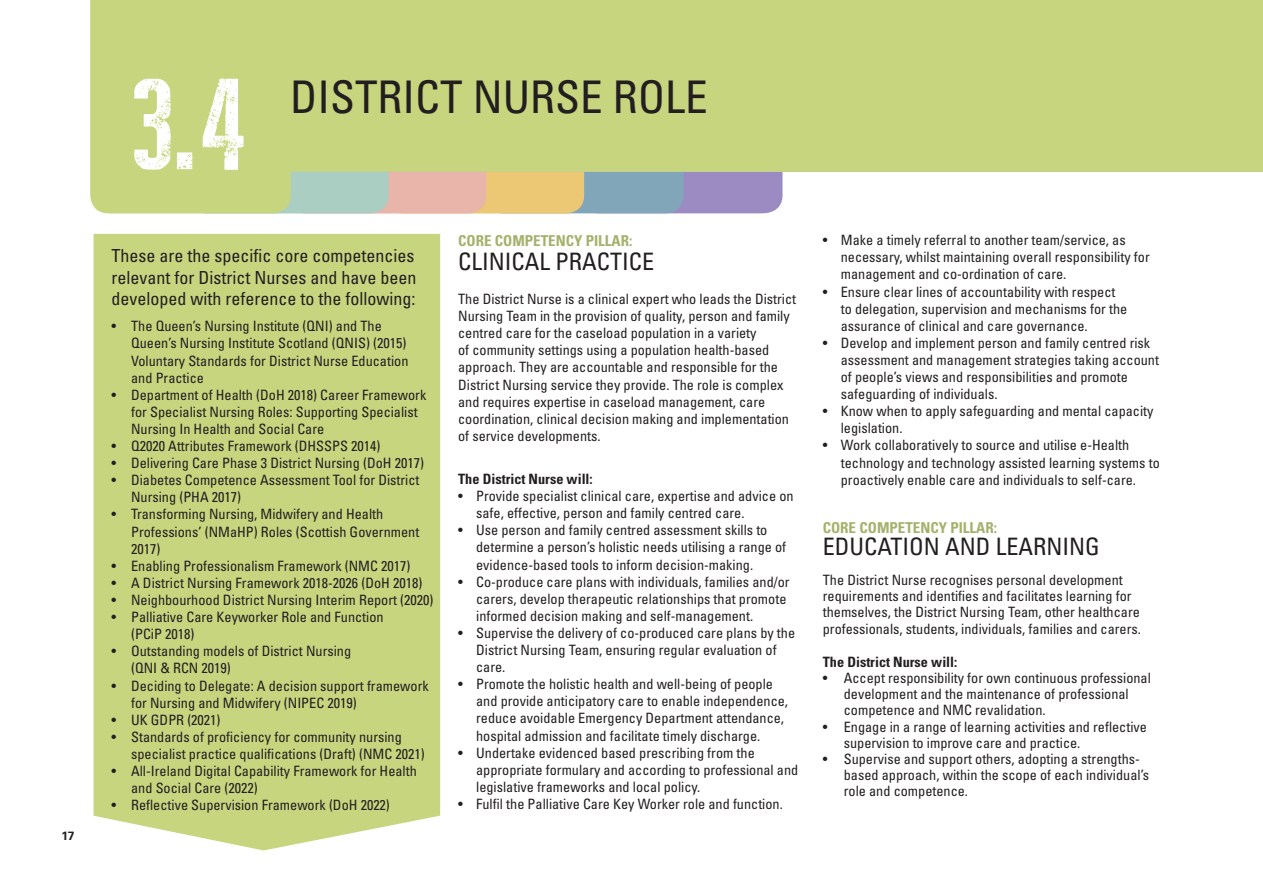
<style>
.page{position:relative;width:1263px;height:893px;background:#fff}
.page>*{position:absolute;margin:0;border:0;box-sizing:border-box;transform-origin:0 0}
.t1{font:127.5px "New Press Eroded";color:#fff}
.t2{font:condensed 45px "Univers";color:#231f20}
.t3{font:condensed 24px "Univers";color:#231f20}
.t4{font:condensed 18px/21.6px "Univers";color:#231f20;text-align:justify}
.t5{font:700 condensed 15px "Univers";color:#a5b16b}
.t6{font:condensed 14.25px/17.1px "Univers";color:#231f20}
.t7{font:700 condensed 14.25px "Univers";color:#231f20}
.t8{font:700 12px "Univers";color:#231f20}
</style>
<div class="page">
<div style="left:94px;top:234px;width:346px;height:616px;background:#c8d57f"></div>
<svg style="left:90px;top:0;width:1173px;height:213px;background:#cbd58c"></svg>
<p class="t8" style="left:62px;top:829px;width:14px">17</p>
<h1 class="t1" style="left:132px;top:59px;width:115px">3.4</h1>
<h2 class="t2" style="left:290px;top:68px;width:419px">DISTRICT NURSE ROLE</h2>
<p class="t4" style="left:112px;top:245px;width:306px">These are the specific core competencies relevant for District Nurses and have been developed with reference to the following:</p>
<p class="t6" style="left:131px;top:318px;width:279px;text-indent:-19px">• The Queen’s Nursing Institute (QNI) and The Queen’s Nursing Institute Scotland (QNIS) (2015)<br>Voluntary Standards for District Nurse Education and Practice</p>
<p class="t6" style="left:131px;top:386px;width:297px;text-indent:-19px">• Department of Health (DoH 2018) Career Framework for Specialist Nursing Roles: Supporting Specialist<br>Nursing In Health and Social Care</p>
<p class="t6" style="left:112px;top:437px;width:270px">• Q2020 Attributes Framework (DHSSPS 2014)</p>
<p class="t6" style="left:112px;top:454px;width:314px">• Delivering Care Phase 3 District Nursing (DoH 2017)</p>
<p class="t6" style="left:131px;top:471px;width:290px;text-indent:-19px">• Diabetes Competence Assessment Tool for District<br>Nursing (PHA 2017)</p>
<p class="t6" style="left:131px;top:506px;width:290px;text-indent:-19px">• Transforming Nursing, Midwifery and Health<br>Professions’ (NMaHP) Roles (Scottish Government<br>2017)</p>
<p class="t6" style="left:112px;top:557px;width:300px">• Enabling Professionalism Framework (NMC 2017)</p>
<p class="t6" style="left:112px;top:574px;width:312px">• A District Nursing Framework 2018-2026 (DoH 2018)</p>
<p class="t6" style="left:112px;top:591px;width:323px">• Neighbourhood District Nursing Interim Report (2020)</p>
<p class="t6" style="left:131px;top:608px;width:254px;text-indent:-19px">• Palliative Care Keyworker Role and Function (PCiP 2018)</p>
<p class="t6" style="left:131px;top:642px;width:222px;text-indent:-19px">• Outstanding models of District Nursing (QNI &amp; RCN 2019)</p>
<p class="t6" style="left:131px;top:677px;width:299px;text-indent:-19px">• Deciding to Delegate: A decision support framework for Nursing and Midwifery (NIPEC 2019)</p>
<p class="t6" style="left:112px;top:711px;width:110px">• UK GDPR (2021)</p>
<p class="t6" style="left:131px;top:728px;width:295px;text-indent:-19px">• Standards of proficiency for community nursing specialist practice qualifications (Draft) (NMC 2021)</p>
<p class="t6" style="left:131px;top:762px;width:287px;text-indent:-19px">• All-Ireland Digital Capability Framework for Health and Social Care (2022)</p>
<p class="t6" style="left:112px;top:796px;width:280px">• Reflective Supervision Framework (DoH 2022)</p>
<p class="t5" style="left:458px;top:231px;width:176px">CORE COMPETENCY PILLAR:</p>
<h3 class="t3" style="left:458px;top:246px;width:198px">CLINICAL PRACTICE</h3>
<p class="t6" style="left:458px;top:290px;width:339px">The District Nurse is a clinical expert who leads the District Nursing Team in the provision of quality, person and family centred care for the caseload population in a variety<br>of community settings using a population health-based approach. They are accountable and responsible for the District Nursing service they provide. The role is complex and requires expertise in caseload management, care coordination, clinical decision making and implementation of service developments.</p>
<p class="t7" style="left:458px;top:470px;width:136px">The District Nurse will:</p>
<p class="t6" style="left:476px;top:487px;width:319px;text-indent:-18px">• Provide specialist clinical care, expertise and advice on safe, effective, person and family centred care.</p>
<p class="t6" style="left:476px;top:521px;width:311px;text-indent:-18px">• Use person and family centred assessment skills to determine a person’s holistic needs utilising a range of evidence-based tools to inform decision-making.</p>
<p class="t6" style="left:476px;top:573px;width:315px;text-indent:-18px">• Co-produce care plans with individuals, families and/or carers, develop therapeutic relationships that promote informed decision making and self-management.</p>
<p class="t6" style="left:476px;top:624px;width:320px;text-indent:-18px">• Supervise the delivery of co-produced care plans by the<br>District Nursing Team, ensuring regular evaluation of care.</p>
<p class="t6" style="left:476px;top:675px;width:313px;text-indent:-18px">• Promote the holistic health and well-being of people and provide anticipatory care to enable independence, reduce avoidable Emergency Department attendance, hospital admission and facilitate timely discharge.</p>
<p class="t6" style="left:476px;top:744px;width:324px;text-indent:-18px">• Undertake evidenced based prescribing from the appropriate formulary and according to professional and legislative frameworks and local policy.</p>
<p class="t6" style="left:458px;top:795px;width:326px">• Fulfil the Palliative Care Key Worker role and function.</p>
<p class="t6" style="left:841px;top:231px;width:310px;text-indent:-18px">• Make a timely referral to another team/service, as necessary, whilst maintaining overall responsibility for management and co-ordination of care.</p>
<p class="t6" style="left:841px;top:283px;width:288px;text-indent:-18px">• Ensure clear lines of accountability with respect to delegation, supervision and mechanisms for the assurance of clinical and care governance.</p>
<p class="t6" style="left:841px;top:334px;width:320px;text-indent:-18px">• Develop and implement person and family centred risk assessment and management strategies taking account of people’s views and responsibilities and promote safeguarding of individuals.</p>
<p class="t6" style="left:841px;top:402px;width:314px;text-indent:-18px">• Know when to apply safeguarding and mental capacity legislation.</p>
<p class="t6" style="left:841px;top:437px;width:320px;text-indent:-18px">• Work collaboratively to source and utilise e-Health technology and technology assisted learning systems to proactively enable care and individuals to self-care.</p>
<p class="t5" style="left:823px;top:518px;width:176px">CORE COMPETENCY PILLAR:</p>
<h3 class="t3" style="left:823px;top:531px;width:278px">EDUCATION AND LEARNING</h3>
<p class="t6" style="left:823px;top:571px;width:320px;line-height:16.2px">The District Nurse recognises personal development requirements and identifies and facilitates learning for themselves, the District Nursing Team, other healthcare professionals, students, individuals, families and carers.</p>
<p class="t7" style="left:823px;top:653px;width:136px">The District Nurse will:</p>
<p class="t6" style="left:844px;top:670px;width:309px;line-height:16.2px;text-indent:-21px">• Accept responsibility for own continuous professional development and the maintenance of professional competence and NMC revalidation.</p>
<p class="t6" style="left:844px;top:718px;width:305px;line-height:16.2px;text-indent:-21px">• Engage in a range of learning activities and reflective supervision to improve care and practice.</p>
<p class="t6" style="left:844px;top:751px;width:307px;line-height:16.2px;text-indent:-21px">• Supervise and support others, adopting a strengths&shy;based approach, within the scope of each individual’s role and competence.</p>
</div>
